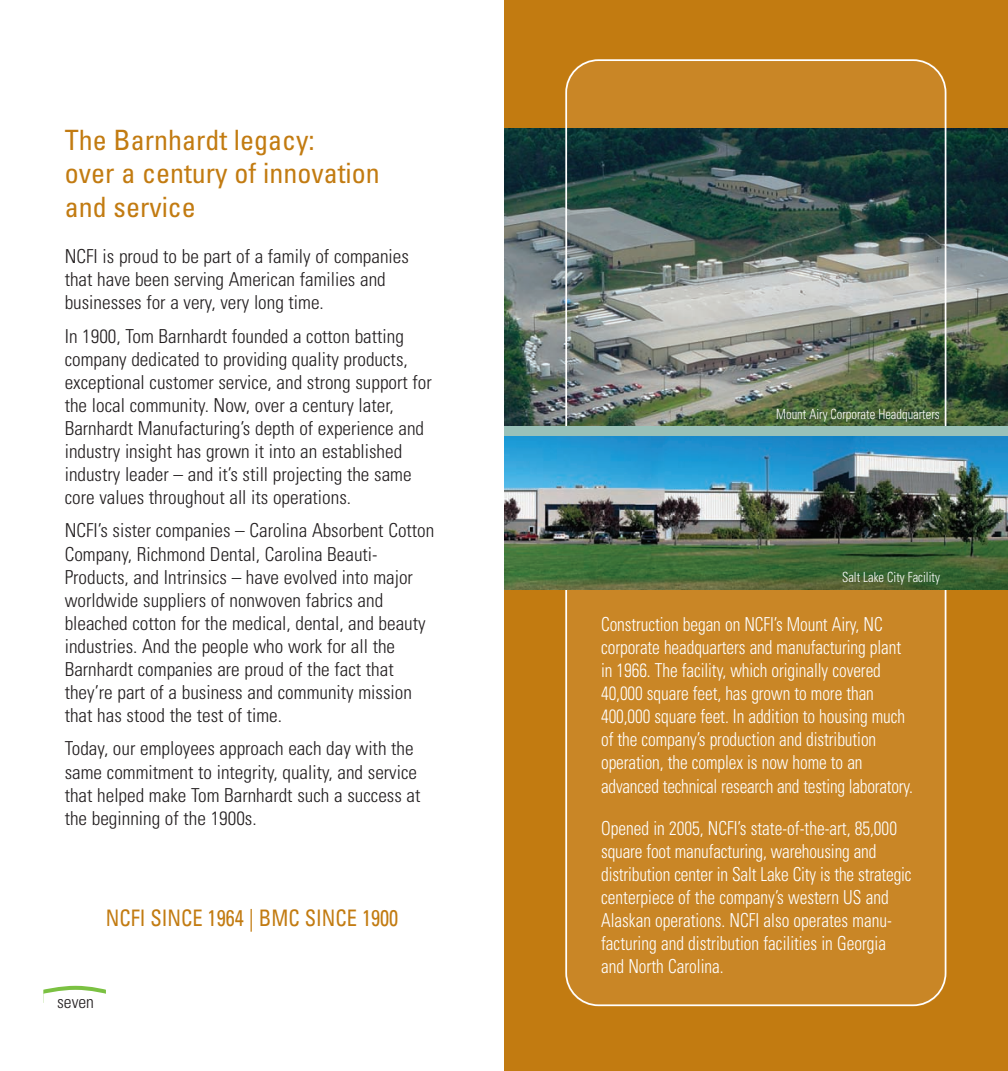
<style>
.page{position:relative;width:1008px;height:1071px;background:#fff}
.page>*{position:absolute;margin:0;border:0;box-sizing:border-box;transform-origin:0 0}
.t1{font:condensed 28px/33.6px "Univers LT Std";color:#c27b11}
.t2{font:condensed 22.75px "Univers LT Std";color:#c27b11;scale:.9 1}
.t3{font:300 condensed 19.25px/23.1px "Univers LT Std";color:#231f20}
.t4{font:300 condensed 19.25px/23.1px "Univers LT Std";letter-spacing:-.005em;color:#fff;scale:.9 1}
.t5{font:300 condensed 17.5px "Univers LT Std";color:#231f20}
.t6{font:300 condensed 14px "Univers LT Std";color:#fff;scale:.9 1}
</style>
<div class="page">
<svg style="left:43px;top:986px;width:63px;height:17px"></svg>
<div style="left:504px;top:0;width:504px;height:1071px;background:#c27b11"></div>
<img style="left:504px;top:129px;width:504px;height:297px">
<svg style="left:565px;top:59px;width:381px;height:947px;background:#a17f41"></svg>
<img style="left:504px;top:436px;width:504px;height:154px">
<div style="left:504px;top:426px;width:504px;height:10px;background:#99c1b9"></div>
<h1 class="t1" style="left:65px;top:125px;width:317px">The Barnhardt legacy:<br>over a century of innovation and service</h1>
<p class="t3" style="left:65px;top:247px;width:346px">NCFI is proud to be part of a family of companies that have been serving American families and businesses for a very, very long time.</p>
<p class="t3" style="left:65px;top:326px;width:368px">In 1900, Tom Barnhardt founded a cotton batting company dedicated to providing quality products, exceptional customer service, and strong support for the local community. Now, over a century later, Barnhardt Manufacturing’s depth of experience and industry insight has grown it into an established industry leader – and it’s still projecting the same core values throughout all its operations.</p>
<p class="t3" style="left:65px;top:521px;width:371px">NCFI’s sister companies – Carolina Absorbent Cotton Company, Richmond Dental, Carolina Beauti-Products, and Intrinsics – have evolved into major worldwide suppliers of nonwoven fabrics and bleached cotton for the medical, dental, and beauty industries. And the people who work for all the Barnhardt companies are proud of the fact that they’re part of a business and community mission that has stood the test of time.</p>
<p class="t3" style="left:65px;top:739px;width:357px">Today, our employees approach each day with the same commitment to integrity, quality, and service that helped make Tom Barnhardt such a success at the beginning of the 1900s.</p>
<p class="t2" style="left:106px;top:909px;width:327px">NCFI SINCE 1964 | BMC SINCE 1900</p>
<p class="t5" style="left:57px;top:995px;width:38px">seven</p>
<p class="t6" style="left:776px;top:409px;width:183px">Mount Airy Corporate Headquarters</p>
<p class="t6" style="left:842px;top:572px;width:110px">Salt Lake City Facility</p>
<p class="t4" style="left:601px;top:614px;width:348px">Construction began on NCFI’s Mount Airy, NC corporate headquarters and manufacturing plant in 1966. The facility, which originally covered 40,000 square feet, has grown to more than 400,000 square feet. In addition to housing much of the company’s production and distribution operation, the complex is now home to an advanced technical research and testing laboratory.</p>
<p class="t4" style="left:601px;top:818px;width:347px">Opened in 2005, NCFI’s state-of-the-art, 85,000 square foot manufacturing, warehousing and distribution center in Salt Lake City is the strategic centerpiece of the company’s western US and Alaskan operations. NCFI also operates manu&shy;facturing and distribution facilities in Georgia and North Carolina.</p>
</div>
